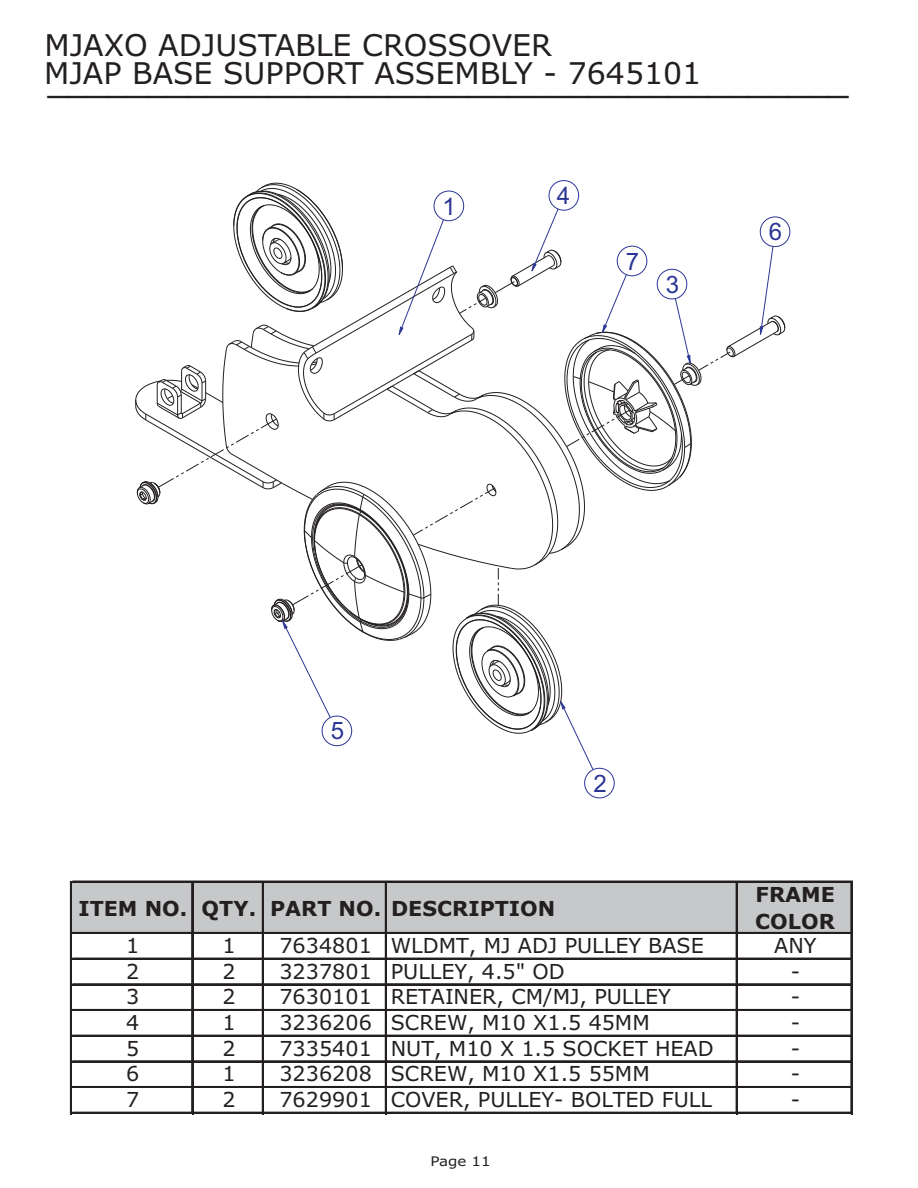
<style>
.page{position:relative;width:918px;height:1188px;background:#fff}
.page>*{position:absolute;margin:0;border:0;box-sizing:border-box;transform-origin:0 0}
.t1{font:36px "Arial";color:#231f20}
.t2{font:30px "Verdana";color:#231f20}
.t3{font:24.15px "Arial";color:#2c3695}
.t4{font:20.7px "Verdana";color:#231f20}
.t5{font:700 20.7px/27px "Verdana";color:#231f20}
.t6{font:13.2px "Verdana";color:#231f20;scale:1.13 1}
</style>
<div class="page">
<svg style="left:135px;top:180px;width:655px;height:618px"></svg>
<div style="left:71px;top:882px;width:781px;height:52px;background:#c7c8ca"></div>
<hr style="left:70px;top:881px;width:2px;height:233px;background:#231f20">
<hr style="left:191px;top:883px;width:1px;height:231px;background:#231f20">
<hr style="left:192px;top:883px;width:2px;height:231px;background:#231f20">
<hr style="left:262px;top:883px;width:2px;height:231px;background:#231f20">
<hr style="left:385px;top:883px;width:2px;height:231px;background:#231f20">
<hr style="left:736px;top:883px;width:2px;height:231px;background:#231f20">
<hr style="left:851px;top:883px;width:2px;height:231px;background:#231f20">
<hr style="left:72px;top:881px;width:781px;height:2px;background:#231f20">
<hr style="left:72px;top:932px;width:781px;height:2px;background:#231f20">
<hr style="left:72px;top:958px;width:781px;height:2px;background:#231f20">
<hr style="left:72px;top:983px;width:781px;height:1px;background:#231f20">
<hr style="left:72px;top:984px;width:781px;height:2px;background:#231f20">
<hr style="left:72px;top:1009px;width:781px;height:2px;background:#231f20">
<hr style="left:72px;top:1035px;width:781px;height:2px;background:#231f20">
<hr style="left:72px;top:1061px;width:781px;height:2px;background:#231f20">
<hr style="left:72px;top:1086px;width:781px;height:2px;background:#231f20">
<hr style="left:72px;top:1112px;width:781px;height:2px;background:#231f20">
<h2 class="t2" style="left:44px;top:33px;width:509px">MJAXO ADJUSTABLE CROSSOVER</h2>
<h2 class="t2" style="left:44px;top:61px;width:659px">MJAP BASE SUPPORT ASSEMBLY - 7645101</h2>
<h1 class="t1" style="left:48px;top:64px;width:802px">________________________________________</h1>
<p class="t3" style="left:442px;top:197px;width:15px">1</p>
<p class="t3" style="left:557px;top:186px;width:15px">4</p>
<p class="t3" style="left:626px;top:252px;width:15px">7</p>
<p class="t3" style="left:666px;top:275px;width:15px">3</p>
<p class="t3" style="left:769px;top:223px;width:15px">6</p>
<p class="t3" style="left:331px;top:722px;width:15px">5</p>
<p class="t3" style="left:594px;top:774px;width:15px">2</p>
<p class="t5" style="left:78px;top:897px;width:478px">ITEM NO. QTY. PART NO. DESCRIPTION</p>
<p class="t5" style="left:755px;top:883px;width:81px">FRAME<br>COLOR</p>
<p class="t4" style="left:126px;top:937px;width:15px">1</p>
<p class="t4" style="left:222px;top:937px;width:15px">1</p>
<p class="t4" style="left:279px;top:937px;width:426px">7634801 WLDMT, MJ ADJ PULLEY BASE</p>
<p class="t4" style="left:774px;top:937px;width:44px">ANY</p>
<p class="t4" style="left:126px;top:963px;width:15px">2</p>
<p class="t4" style="left:222px;top:963px;width:15px">2</p>
<p class="t4" style="left:279px;top:963px;width:287px">3237801 PULLEY, 4.5" OD</p>
<p class="t4" style="left:791px;top:963px;width:11px">-</p>
<p class="t4" style="left:126px;top:989px;width:15px">3</p>
<p class="t4" style="left:222px;top:989px;width:15px">2</p>
<p class="t4" style="left:279px;top:989px;width:393px">7630101 RETAINER, CM/MJ, PULLEY</p>
<p class="t4" style="left:791px;top:989px;width:11px">-</p>
<p class="t4" style="left:126px;top:1014px;width:15px">4</p>
<p class="t4" style="left:222px;top:1014px;width:15px">1</p>
<p class="t4" style="left:279px;top:1014px;width:372px">3236206 SCREW, M10 X1.5 45MM</p>
<p class="t4" style="left:791px;top:1014px;width:11px">-</p>
<p class="t4" style="left:126px;top:1040px;width:15px">5</p>
<p class="t4" style="left:222px;top:1040px;width:15px">2</p>
<p class="t4" style="left:279px;top:1040px;width:436px">7335401 NUT, M10 X 1.5 SOCKET HEAD</p>
<p class="t4" style="left:791px;top:1040px;width:11px">-</p>
<p class="t4" style="left:126px;top:1066px;width:15px">6</p>
<p class="t4" style="left:222px;top:1066px;width:15px">1</p>
<p class="t4" style="left:279px;top:1066px;width:372px">3236208 SCREW, M10 X1.5 55MM</p>
<p class="t4" style="left:791px;top:1066px;width:11px">-</p>
<p class="t4" style="left:126px;top:1091px;width:15px">7</p>
<p class="t4" style="left:222px;top:1091px;width:15px">2</p>
<p class="t4" style="left:279px;top:1091px;width:434px">7629901 COVER, PULLEY- BOLTED FULL</p>
<p class="t4" style="left:791px;top:1091px;width:11px">-</p>
<p class="t6" style="left:430px;top:1156px;width:55px">Page 11</p>
</div>
